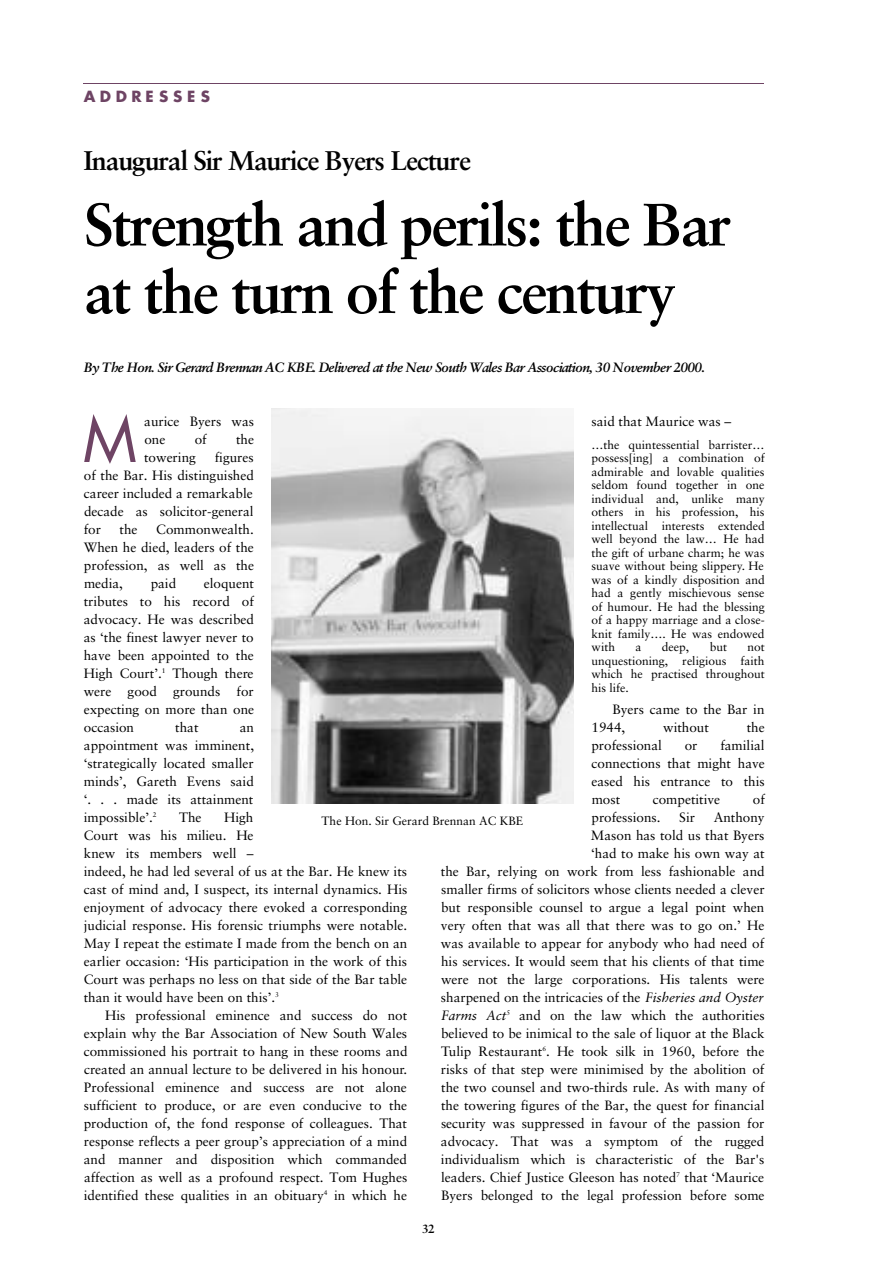
<style>
.page{position:relative;width:893px;height:1263px;background:#fff}
.page>*{position:absolute;margin:0;border:0;box-sizing:border-box;transform-origin:0 0}
.t1{font:60.15px "Futura";color:#6e4464}
.t2{font:700 60px/67.5px "Sabon";letter-spacing:-.04em;color:#000}
.t3{font:700 27px "Sabon";letter-spacing:-.04em;color:#000}
.t4{font:700 15px "Futura";color:#6e4464}
.t5{font:13.5px/18px "Sabon";color:#000;text-align:justify}
.t6{font:italic 700 13.5px "Sabon";letter-spacing:-.03em;color:#000}
.t7{font:12px/13.5px "Sabon";color:#000;text-align:justify}
.t8{font:700 12px "Sabon";color:#000}
.s1{font-style:italic}
</style>
<div class="page">
<img style="left:272px;top:408px;width:301px;height:396px">
<hr style="left:84px;top:84px;width:680px;height:1px;background:#6e4464">
<p class="t4" style="left:84px;top:90px;width:127px">A D D R E S S E S</p>
<h3 class="t3" style="left:84px;top:149px;width:389px">Inaugural Sir Maurice Byers Lecture</h3>
<h2 class="t2" style="left:84px;top:196px;width:649px">S t rength and perils: the Bar at the turn of the century</h2>
<p class="t6" style="left:84px;top:362px;width:623px">By The Hon. Sir Gerard Brennan AC KBE. Delivered at the New South Wales Bar Association, 30 November 2000.</p>
<h1 class="t1" style="left:83px;top:412px;width:55px">M</h1>
<p class="t5" style="left:144px;top:413px;width:111px">aurice Byers was one</p>
<p class="t5" style="left:591px;top:413px;width:141px">said that Maurice was –</p>
<p class="t7" style="left:591px;top:439px;width:175px">…the quintessential barrister… possess[ing] a combination of admirable and lovable qualities seldom found together in one individual and, unlike many others in his profession, his intellectual interests extended well beyond the law… He had the gift of urbane charm; he was suave without being slippery. He was of a kindly disposition and had a gently mischievous sense of humour. He had the blessing of a happy marriage and a close&shy;knit family…. He was endowed with</p>
<p class="t5" style="left:195px;top:431px;width:14px">of</p>
<p class="t5" style="left:236px;top:431px;width:19px">the</p>
<p class="t5" style="left:144px;top:449px;width:53px">towering</p>
<p class="t5" style="left:84px;top:449px;width:172px;text-indent:131px">figures of the Bar. His distinguished career included a remarkable decade as solicitor-general for</p>
<p class="t5" style="left:84px;top:521px;width:172px;text-indent:72px">Commonwealth.<br>When he died, leaders of the profession, as well as the media,</p>
<p class="t5" style="left:120px;top:521px;width:19px">the</p>
<p class="t5" style="left:84px;top:575px;width:172px;text-indent:120px">eloquent tributes to his record of advocacy. He was described as ‘the finest lawyer never to have been appointed to the High Court’.<sup>1</sup> Though there were good grounds for expecting on more than one occasion</p>
<p class="t5" style="left:151px;top:575px;width:27px">paid</p>
<p class="t7" style="left:635px;top:641px;width:7px">a</p>
<p class="t7" style="left:662px;top:641px;width:29px">deep,</p>
<p class="t7" style="left:709px;top:641px;width:19px">but</p>
<p class="t7" style="left:591px;top:641px;width:175px;text-indent:156px">not unquestioning, religious faith which he practised throughout his life.</p>
<p class="t5" style="left:591px;top:701px;width:174px;text-indent:21px">Byers came to the Bar in<br>1944,</p>
<p class="t5" style="left:175px;top:719px;width:25px">that</p>
<p class="t5" style="left:663px;top:719px;width:47px">without</p>
<p class="t5" style="left:746px;top:719px;width:19px">the</p>
<p class="t5" style="left:84px;top:719px;width:172px;text-indent:156px">an appointment was imminent, ‘strategically located smaller minds’, Gareth Evens said ‘. . . made its attainment impossible’.<sup>2</sup></p>
<p class="t5" style="left:591px;top:737px;width:72px">professional</p>
<p class="t5" style="left:684px;top:737px;width:14px">or</p>
<p class="t5" style="left:591px;top:737px;width:175px;text-indent:129px">familial connections that might have eased his entrance to this most</p>
<p class="t5" style="left:652px;top:791px;width:69px">competitive</p>
<p class="t5" style="left:752px;top:791px;width:14px">of</p>
<p class="t5" style="left:591px;top:809px;width:71px">professions.</p>
<p class="t5" style="left:679px;top:809px;width:17px">Sir</p>
<p class="t5" style="left:84px;top:809px;width:325px;text-align:left;text-indent:140px">High<br>Court was his milieu. He<br>knew its members well –<br>indeed, he had led several of us at the Bar. He knew its cast of mind and, I suspect, its internal dynamics. His enjoyment of advocacy there evoked a corresponding judicial response. His forensic triumphs were notable.<br>May I repeat the estimate I made from the bench on an earlier occasion: ‘His participation in the work of this Court was perhaps no less on that side of the Bar table than it would have been on this’.<sup>3</sup></p>
<p class="t5" style="left:84px;top:1007px;width:325px;text-indent:21px">His professional eminence and success do not explain why the Bar Association of New South Wales commissioned his portrait to hang in these rooms and created an annual lecture to be delivered in his honour.<br>Professional eminence and success are not alone sufficient to produce, or are even conducive to the production of, the fond response of colleagues. That response reflects a peer group’s appreciation of a mind and manner and disposition which commanded affection as well as a profound respect. Tom Hughes identified these qualities in an obituary<sup>4</sup> in which he</p>
<p class="t5" style="left:179px;top:809px;width:24px">The</p>
<p class="t5" style="left:441px;top:809px;width:325px;text-align:right">Anthony<br>Mason has told us that Byers<br>‘had to make his own way at<br>the Bar, relying on work from less fashionable and smaller firms of solicitors whose clients needed a clever but responsible counsel to argue a legal point when very often that was all that there was to go on.’ He was available to appear for anybody who had need of his services. It would seem that his clients of that time were not the large corporations. His talents were sharpened on the intricacies of the <span class="s1">Fisheries and Oyster Farms Act</span><sup>5</sup> and on the law which the authorities believed to be inimical to the sale of liquor at the Black Tulip Restaurant<sup>6</sup>. He took silk in 1960, before the risks of that step were minimised by the abolition of the two counsel and two-thirds rule. As with many of the towering figures of the Bar, the quest for financial security was suppressed in favour of the passion for advocacy. That was a symptom of the rugged individualism which is characteristic of the Bar's leaders. Chief Justice Gleeson has noted<sup>7</sup> that ‘Maurice Byers belonged to the legal profession before some</p>
<p class="t7" style="left:321px;top:815px;width:203px">The Hon. Sir Gerard Brennan AC KBE</p>
<p class="t8" style="left:422px;top:1224px;width:14px">3 2</p>
</div>
